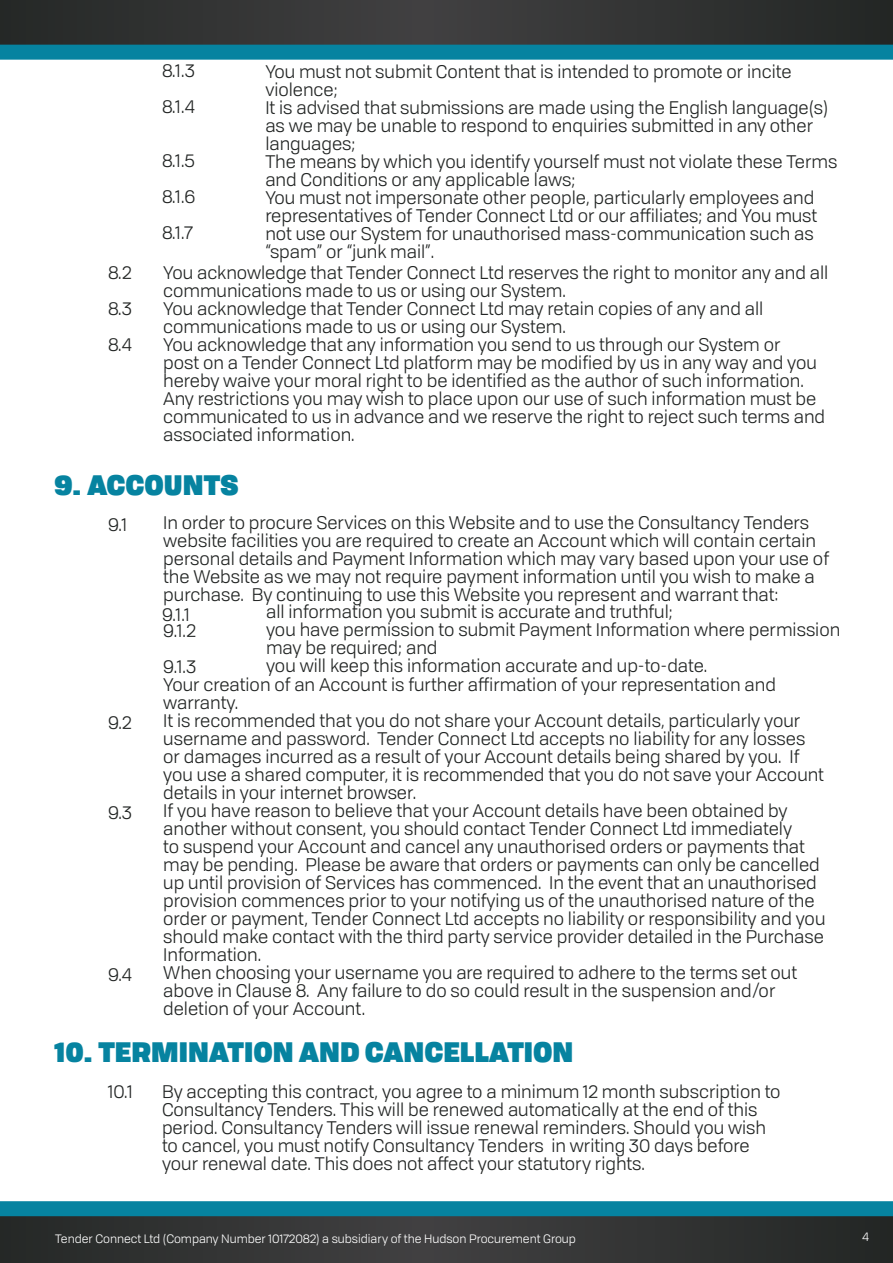
<style>
.page{position:relative;width:893px;height:1263px;background:#fff}
.page>*{position:absolute;margin:0;border:0;box-sizing:border-box;transform-origin:0 0}
.t1{font:900 27px "Tofino";color:#0683a0}
.t2{font:18px/18px "Tofino";color:#222524}
.t3{font:12px "Tofino";color:#fff}
</style>
<div class="page">
<svg style="left:0;top:0;width:893px;height:45px;background:#323434"></svg>
<svg style="left:0;top:1216px;width:893px;height:47px;background:#323433"></svg>
<div style="left:0;top:45px;width:893px;height:15px;background:#0683a0"></div>
<div style="left:0;top:1201px;width:893px;height:15px;background:#0683a0"></div>
<p class="t2" style="left:108px;top:253px;width:25px;line-height:36px;text-align:justify">8.2<br>8.3<br>8.4</p>
<p class="t2" style="left:162px;top:52px;width:34px;line-height:36px">8.1.3<br>8.1.4</p>
<p class="t2" style="left:265px;top:62px;width:573px">You must not submit Content that is intended to promote or incite violence;<br>It is advised that submissions are made using the English language(s) as we may be unable to respond to enquiries submitted in any other languages;<br>The means by which you identify yourself must not violate these Terms and Conditions or any applicable laws;<br>You must not impersonate other people, particularly employees and representatives of Tender Connect Ltd or our affiliates; and You must not use our System for unauthorised mass-communication such as “spam” or “junk mail”.</p>
<p class="t2" style="left:163px;top:262px;width:667px">You acknowledge that Tender Connect Ltd reserves the right to monitor any and all communications made to us or using our System.<br>You acknowledge that Tender Connect Ltd may retain copies of any and all communications made to us or using our System.<br>You acknowledge that any information you send to us through our System or<br>post on a Tender Connect Ltd platform may be modified by us in any way and you hereby waive your moral right to be identified as the author of such information.<br>Any restrictions you may wish to place upon our use of such information must be communicated to us in advance and we reserve the right to reject such terms and associated information.</p>
<p class="t2" style="left:162px;top:142px;width:35px;line-height:36px;text-align:justify">8.1.5<br>8.1.6<br>8.1.7</p>
<h1 class="t1" style="left:54px;top:461px;width:73px">9. ACCOUNTS</h1>
<p class="t2" style="left:108px;top:514px;width:21px">9.1</p>
<p class="t2" style="left:163px;top:513px;width:667px">In order to procure Services on this Website and to use the Consultancy Tenders website facilities you are required to create an Account which will contain certain personal details and Payment Information which may vary based upon your use of the Website as we may not require payment information until you wish to make a purchase. By continuing to use this Website you represent and warrant that:</p>
<p class="t2" style="left:163px;top:612px;width:34px;line-height:36px">9.1.2<br>9.1.3</p>
<p class="t2" style="left:163px;top:675px;width:664px">Your creation of an Account is further affirmation of your representation and warranty.<br>It is recommended that you do not share your Account details, particularly your username and password. Tender Connect Ltd accepts no liability for any losses or damages incurred as a result of your Account details being shared by you. If you use a shared computer, it is recommended that you do not save your Account details in your internet browser.<br>If you have reason to believe that your Account details have been obtained by another without consent, you should contact Tender Connect Ltd immediately<br>to suspend your Account and cancel any unauthorised orders or payments that may be pending. Please be aware that orders or payments can only be cancelled up until provision of Services has commenced. In the event that an unauthorised provision commences prior to your notifying us of the unauthorised nature of the order or payment, Tender Connect Ltd accepts no liability or responsibility and you should make contact with the third party service provider detailed in the Purchase Information.<br>When choosing your username you are required to adhere to the terms set out above in Clause 8. Any failure to do so could result in the suspension and/or deletion of your Account.</p>
<p class="t2" style="left:266px;top:601px;width:576px">all information you submit is accurate and truthful;<br>you have permission to submit Payment Information where permission may be required; and<br>you will keep this information accurate and up-to-date.</p>
<p class="t2" style="left:162px;top:604px;width:30px">9.1.1</p>
<p class="t2" style="left:108px;top:712px;width:25px">9.2</p>
<p class="t2" style="left:108px;top:802px;width:26px">9.3</p>
<p class="t2" style="left:108px;top:964px;width:26px">9.4</p>
<h1 class="t1" style="left:54px;top:1028px;width:80px">10. TERMINATION</h1>
<h1 class="t1" style="left:299px;top:1028px;width:22px">AND</h1>
<h1 class="t1" style="left:365px;top:1028px;width:39px">CANCE</h1>
<h1 class="t1" style="left:460px;top:1028px;width:47px">LLATION</h1>
<p class="t2" style="left:108px;top:1081px;width:27px">10.1</p>
<p class="t2" style="left:162px;top:1081px;width:620px">By accepting this contract, you agree to a minimum 12 month subscription to Consultancy Tenders. This will be renewed automatically at the end of this period. Consultancy Tenders will issue renewal reminders. Should you wish to cancel, you must notify Consultancy Tenders in writing 30 days before your renewal date. This does not affect your statutory rights.</p>
<p class="t3" style="left:55px;top:1230px;width:522px">Tender Connect Ltd (Company Number 10172082) a subsidiary of the Hudson Procurement Group</p>
<p class="t3" style="left:863px;top:1228px;width:8px">4</p>
</div>
